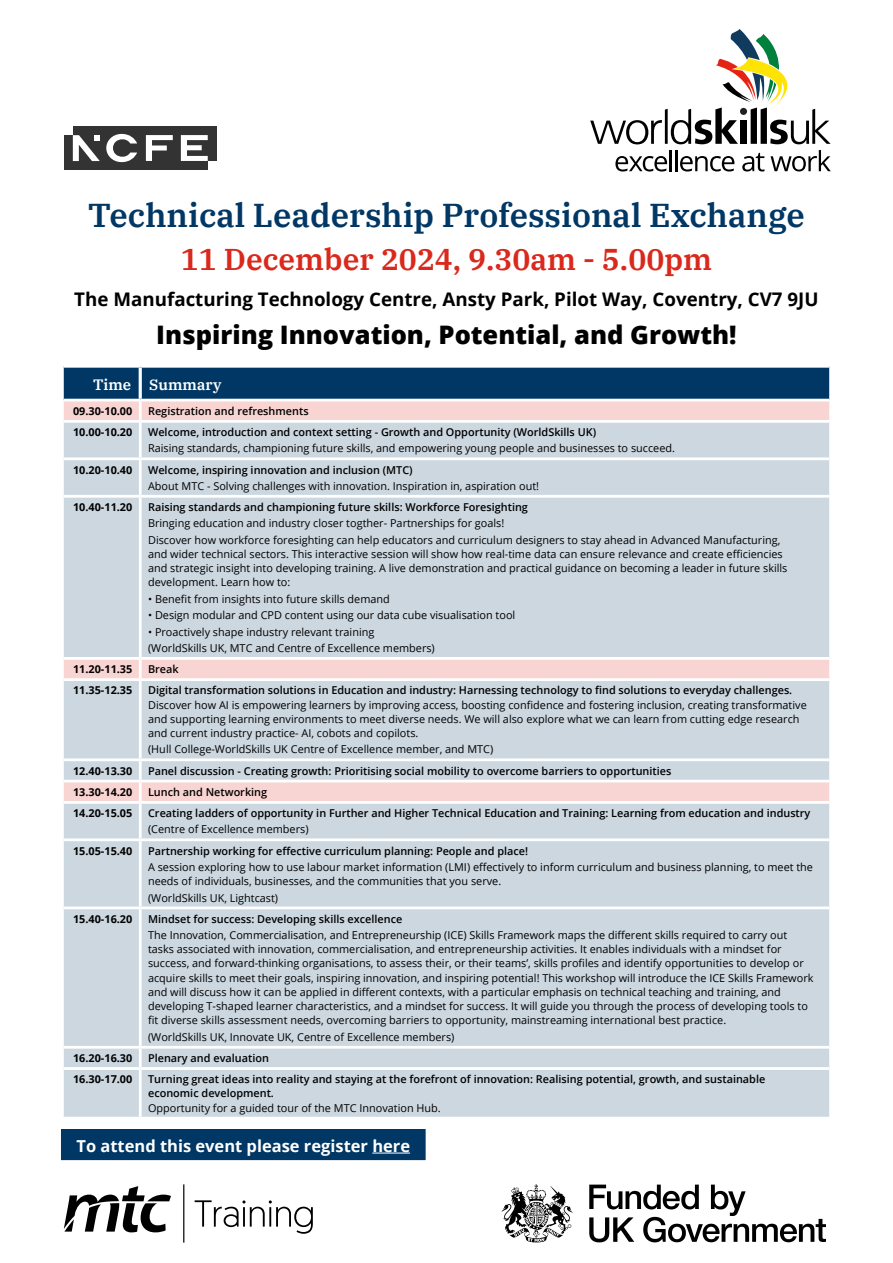
<style>
.page{position:relative;width:893px;height:1263px;background:#fff}
.page>*{position:absolute;margin:0;border:0;box-sizing:border-box;transform-origin:0 0}
.t1{font:600 33px "IBM Plex Serif";color:#003764}
.t2{font:600 30px "IBM Plex Serif";color:#da291c}
.t3{font:800 25.5px "Open Sans";color:#000}
.t4{font:700 18.75px "Open Sans";color:#000}
.t5{font:700 16.5px "Open Sans";color:#fff}
.t6{font:600 15px "IBM Plex Serif";color:#fff}
.t7{font:10.8px/14.2px "Open Sans";color:#000}
.t8{font:600 10.8px/14.2px "Open Sans";color:#000}
.t9{font:700 10.8px "Open Sans";color:#000}
</style>
<div class="page">
<div style="left:64px;top:368px;width:765px;height:31px;background:#003764"></div>
<div style="left:64px;top:401px;width:765px;height:19px;background:#f8d4d2"></div>
<div style="left:64px;top:423px;width:765px;height:694px;background:#ccd7e0"></div>
<svg style="left:64px;top:367px;width:76px;height:1px"></svg>
<svg style="left:140px;top:366px;width:689px;height:2px"></svg>
<hr style="left:139px;top:368px;width:3px;height:31px;background:#fff">
<hr style="left:139px;top:401px;width:3px;height:19px;background:#fff">
<hr style="left:139px;top:423px;width:3px;height:34px;background:#fff">
<hr style="left:64px;top:457px;width:76px;height:3px;background:#fff">
<hr style="left:140px;top:457px;width:689px;height:3px;background:#fff">
<hr style="left:139px;top:460px;width:3px;height:35px;background:#fff">
<hr style="left:64px;top:495px;width:76px;height:3px;background:#fff">
<hr style="left:140px;top:495px;width:689px;height:3px;background:#fff">
<hr style="left:139px;top:498px;width:3px;height:159px;background:#fff">
<hr style="left:64px;top:657px;width:76px;height:3px;background:#fff">
<hr style="left:140px;top:657px;width:689px;height:3px;background:#fff">
<hr style="left:139px;top:660px;width:3px;height:18px;background:#fff">
<hr style="left:64px;top:678px;width:76px;height:3px;background:#fff">
<hr style="left:140px;top:678px;width:689px;height:3px;background:#fff">
<hr style="left:139px;top:681px;width:3px;height:77px;background:#fff">
<hr style="left:64px;top:758px;width:76px;height:3px;background:#fff">
<hr style="left:140px;top:758px;width:689px;height:3px;background:#fff">
<hr style="left:139px;top:761px;width:3px;height:19px;background:#fff">
<hr style="left:64px;top:780px;width:76px;height:2px;background:#fff">
<hr style="left:140px;top:780px;width:689px;height:2px;background:#fff">
<hr style="left:139px;top:782px;width:3px;height:19px;background:#fff">
<hr style="left:64px;top:801px;width:76px;height:3px;background:#fff">
<hr style="left:140px;top:801px;width:689px;height:3px;background:#fff">
<hr style="left:139px;top:804px;width:3px;height:34px;background:#fff">
<hr style="left:64px;top:838px;width:76px;height:3px;background:#fff">
<hr style="left:140px;top:838px;width:689px;height:3px;background:#fff">
<hr style="left:139px;top:841px;width:3px;height:65px;background:#fff">
<hr style="left:64px;top:906px;width:76px;height:3px;background:#fff">
<hr style="left:140px;top:906px;width:689px;height:3px;background:#fff">
<hr style="left:139px;top:909px;width:3px;height:137px;background:#fff">
<hr style="left:64px;top:1046px;width:76px;height:3px;background:#fff">
<hr style="left:140px;top:1046px;width:689px;height:3px;background:#fff">
<hr style="left:139px;top:1049px;width:3px;height:18px;background:#fff">
<hr style="left:64px;top:1067px;width:76px;height:3px;background:#fff">
<hr style="left:140px;top:1067px;width:689px;height:3px;background:#fff">
<hr style="left:139px;top:1070px;width:3px;height:47px;background:#fff">
<div style="left:61px;top:1129px;width:365px;height:31px;background:#003764"></div>
<hr style="left:372px;top:1152px;width:38px;height:1px;background:#fff">
<svg style="left:64px;top:1184px;width:249px;height:58px"></svg>
<svg style="left:589px;top:1184px;width:237px;height:58px"></svg>
<svg style="left:502px;top:1184px;width:71px;height:58px"></svg>
<svg style="left:590px;top:29px;width:241px;height:115px"></svg>
<svg style="left:615px;top:156px;width:52px;height:15px"></svg>
<hr style="left:670px;top:150px;width:2px;height:21px;background:#000">
<hr style="left:675px;top:150px;width:2px;height:21px;background:#000">
<svg style="left:680px;top:156px;width:54px;height:15px"></svg>
<svg style="left:742px;top:153px;width:22px;height:18px"></svg>
<svg style="left:770px;top:150px;width:61px;height:21px"></svg>
<div style="left:64px;top:135px;width:144px;height:35px;background:#333"></div>
<div style="left:73px;top:126px;width:144px;height:35px;background:#333"></div>
<svg style="left:73px;top:135px;width:27px;height:26px"></svg>
<svg style="left:181px;top:135px;width:27px;height:26px"></svg>
<svg style="left:146px;top:135px;width:27px;height:26px"></svg>
<svg style="left:106px;top:134px;width:31px;height:28px"></svg>
<h1 class="t1" style="left:88px;top:189px;width:718px">Technical Leadership Professional Exchange</h1>
<h2 class="t2" style="left:181px;top:236px;width:533px">11 December 2024, 9.30am - 5.00pm</h2>
<h3 class="t4" style="left:74px;top:286px;width:746px">The Manufacturing Technology Centre, Ansty Park, Pilot Way, Coventry, CV7 9JU</h3>
<h3 class="t3" style="left:156px;top:315px;width:582px">Inspiring Innovation, Potential, and Growth!</h3>
<h3 class="t6" style="left:93px;top:373px;width:130px">Time Summary</h3>
<p class="t9" style="left:73px;top:403px;width:61px">09.30-10.00</p>
<p class="t8" style="left:148px;top:403px;width:162px">Registration and refreshments</p>
<p class="t9" style="left:73px;top:424px;width:61px">10.00-10.20</p>
<p class="t8" style="left:148px;top:425px;width:450px">Welcome, introduction and context setting - Growth and Opportunity (WorldSkills UK)</p>
<p class="t7" style="left:148px;top:441px;width:528px">Raising standards, championing future skills, and empowering young people and businesses to succeed.</p>
<p class="t9" style="left:73px;top:462px;width:61px">10.20-10.40</p>
<p class="t8" style="left:148px;top:462px;width:266px">Welcome, inspiring innovation and inclusion (MTC)</p>
<p class="t7" style="left:148px;top:479px;width:392px">About MTC - Solving challenges with innovation. Inspiration in, aspiration out!</p>
<p class="t9" style="left:73px;top:499px;width:61px">10.40-11.20</p>
<p class="t8" style="left:148px;top:500px;width:381px">Raising standards and championing future skills: Workforce Foresighting</p>
<p class="t7" style="left:148px;top:515px;width:634px;line-height:16.4px">Bringing education and industry closer togther- Partnerships for goals!<br>Discover how workforce foresighting can help educators and curriculum designers to stay ahead in Advanced Manufacturing,</p>
<p class="t7" style="left:148px;top:547px;width:641px">and wider technical sectors. This interactive session will show how real-time data can ensure relevance and create efficiencies and strategic insight into developing training. A live demonstration and practical guidance on becoming a leader in future skills development. Learn how to:</p>
<p class="t7" style="left:148px;top:591px;width:243px">• Benefit from insights into future skills demand</p>
<p class="t7" style="left:148px;top:608px;width:369px">• Design modular and CPD content using our data cube visualisation tool</p>
<p class="t7" style="left:148px;top:623px;width:288px;line-height:16.4px">• Proactively shape industry relevant training (WorldSkills UK, MTC and Centre of Excellence members)</p>
<p class="t9" style="left:73px;top:661px;width:61px">11.20-11.35</p>
<p class="t8" style="left:148px;top:662px;width:32px">Break</p>
<p class="t9" style="left:73px;top:683px;width:61px">11.35-12.35</p>
<p class="t8" style="left:148px;top:683px;width:646px">Digital transformation solutions in Education and industry: Harnessing technology to find solutions to everyday challenges.</p>
<p class="t7" style="left:148px;top:697px;width:660px">Discover how AI is empowering learners by improving access, boosting confidence and fostering inclusion, creating transformative and supporting learning environments to meet diverse needs. We will also explore what we can learn from cutting edge research and current industry practice- AI, cobots and copilots.</p>
<p class="t7" style="left:148px;top:742px;width:347px">(Hull College-WorldSkills UK Centre of Excellence member, and MTC)</p>
<p class="t9" style="left:73px;top:763px;width:61px">12.40-13.30</p>
<p class="t8" style="left:148px;top:763px;width:525px">Panel discussion - Creating growth: Prioritising social mobility to overcome barriers to opportunities</p>
<p class="t9" style="left:73px;top:784px;width:61px">13.30-14.20</p>
<p class="t8" style="left:148px;top:784px;width:121px">Lunch and Networking</p>
<p class="t9" style="left:73px;top:805px;width:61px">14.20-15.05</p>
<p class="t8" style="left:148px;top:806px;width:664px">Creating ladders of opportunity in Further and Higher Technical Education and Training: Learning from education and industry</p>
<p class="t7" style="left:148px;top:822px;width:162px">(Centre of Excellence members)</p>
<p class="t9" style="left:73px;top:843px;width:61px">15.05-15.40</p>
<p class="t8" style="left:148px;top:843px;width:381px">Partnership working for effective curriculum planning: People and place!</p>
<p class="t7" style="left:148px;top:859px;width:666px">A session exploring how to use labour market information (LMI) effectively to inform curriculum and business planning, to meet the needs of individuals, businesses, and the communities that you serve.</p>
<p class="t7" style="left:148px;top:890px;width:132px">(WorldSkills UK, Lightcast)</p>
<p class="t9" style="left:73px;top:911px;width:61px">15.40-16.20</p>
<p class="t8" style="left:148px;top:911px;width:256px">Mindset for success: Developing skills excellence</p>
<p class="t7" style="left:148px;top:928px;width:667px">The Innovation, Commercialisation, and Entrepreneurship (ICE) Skills Framework maps the different skills required to carry out tasks associated with innovation, commercialisation, and entrepreneurship activities. It enables individuals with a mindset for success, and forward-thinking organisations, to assess their, or their teams’, skills profiles and identify opportunities to develop or acquire skills to meet their goals, inspiring innovation, and inspiring potential! This workshop will introduce the ICE Skills Framework and will discuss how it can be applied in different contexts, with a particular emphasis on technical teaching and training, and developing T-shaped learner characteristics, and a mindset for success. It will guide you through the process of developing tools to fit diverse skills assessment needs, overcoming barriers to opportunity, mainstreaming international best practice.</p>
<p class="t7" style="left:148px;top:1029px;width:308px">(WorldSkills UK, Innovate UK, Centre of Excellence members)</p>
<p class="t9" style="left:73px;top:1050px;width:61px">16.20-16.30</p>
<p class="t8" style="left:148px;top:1051px;width:122px">Plenary and evaluation</p>
<p class="t9" style="left:73px;top:1072px;width:61px">16.30-17.00</p>
<p class="t8" style="left:148px;top:1072px;width:619px">Turning great ideas into reality and staying at the forefront of innovation: Realising potential, growth, and sustainable economic development.</p>
<p class="t7" style="left:148px;top:1100px;width:294px">Opportunity for a guided tour of the MTC Innovation Hub.</p>
<h3 class="t5" style="left:77px;top:1134px;width:335px">To attend this event please register here</h3>
</div>
